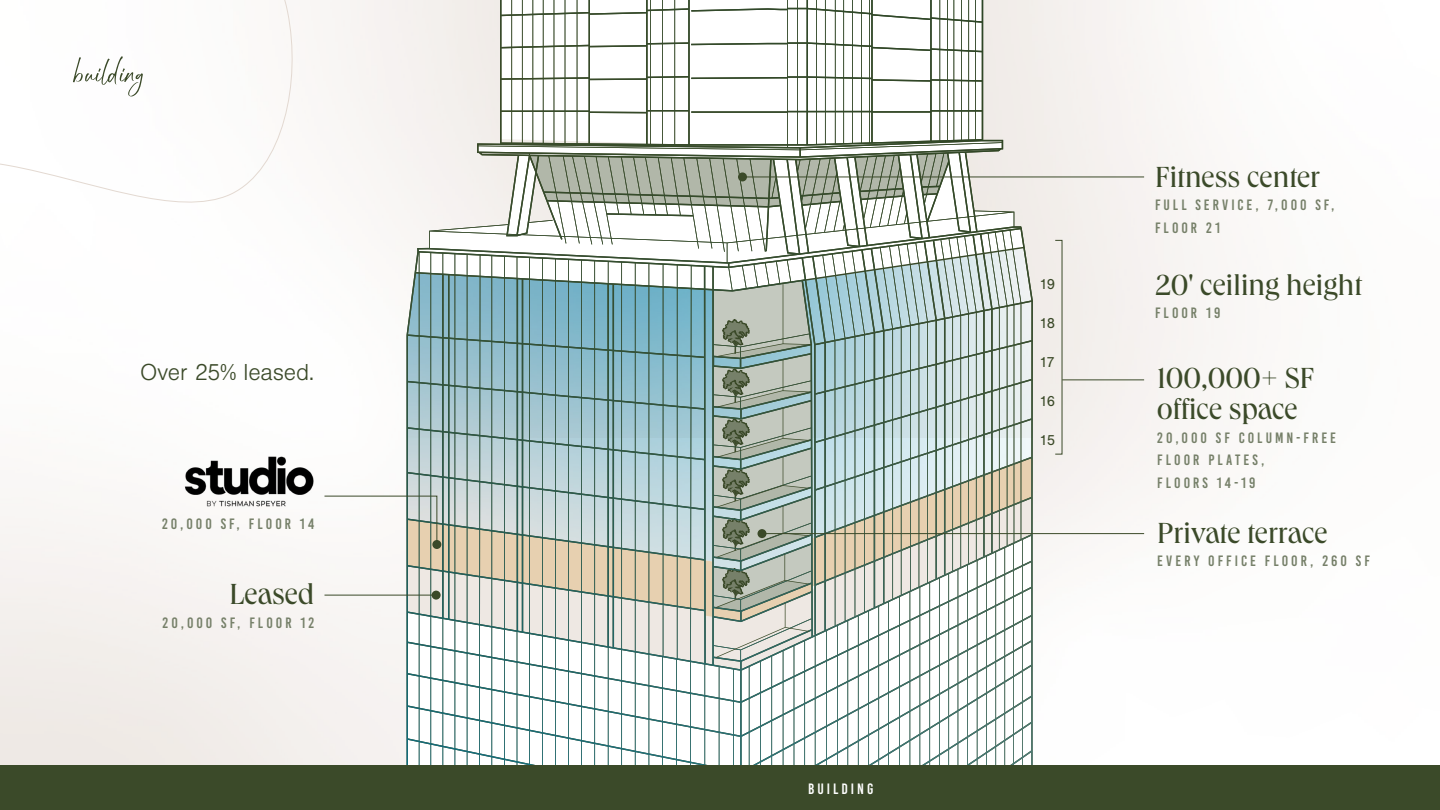
<style>
.page{position:relative;width:1440px;height:810px;background:#fff}
.page>*{position:absolute;margin:0;border:0;box-sizing:border-box;transform-origin:0 0}
.t1{font:53.03px "Hightlight";color:#3b4a29}
.t2{font:30px/31.5px "Queens Var";color:#3b4a29}
.t3{font:300 24px "Nimbus San";letter-spacing:-.01em;color:#3b4a29}
.t4{font:15px/22.5px "Bebas Kai";letter-spacing:.205em;color:#768069}
.t5{font:15px "Nimbus San";letter-spacing:-.065em;color:#3b4a29}
.t6{font:15px "Bebas Kai";letter-spacing:.2em;color:#fff}
</style>
<div class="page">
<img style="left:0;top:0;width:1231px;height:765px">
<svg style="left:407px;top:0;width:615px;height:765px"></svg>
<svg style="left:0;top:0;width:302px;height:219px"></svg>
<hr style="left:762px;top:533px;width:382px;height:1px;background:#3b4a29">
<svg style="left:324px;top:141px;width:702px;height:517px"></svg>
<div style="left:432px;top:540px;width:9px;height:9px;background:#3b4a29;border-radius:50%"></div>
<img style="left:182px;top:448px;width:133px;height:60px">
<hr style="left:325px;top:595px;width:111px;height:1px;background:#3b4a29">
<div style="left:432px;top:591px;width:9px;height:9px;background:#3b4a29;border-radius:50%"></div>
<hr style="left:742px;top:177px;width:402px;height:1px;background:#3b4a29">
<div style="left:738px;top:172px;width:9px;height:9px;background:#3b4a29;border-radius:50%"></div>
<hr style="left:1062px;top:380px;width:82px;height:1px;background:#3b4a29">
<div style="left:0;top:765px;width:1440px;height:45px;background:#3b4a29"></div>
<h1 class="t1" style="left:75px;top:51px;width:73px">building</h1>
<h3 class="t3" style="left:140px;top:359px;width:176px">Over 25% leased.</h3>
<p class="t4" style="left:162px;top:512px;width:154px">20,000 SF, FLOOR 14</p>
<h2 class="t2" style="left:229px;top:577px;width:86px">Leased</h2>
<p class="t4" style="left:163px;top:611px;width:153px">20,000 SF, FLOOR 12</p>
<p class="t6" style="left:808px;top:780px;width:67px">BUILDING</p>
<p class="t5" style="left:1040px;top:276px;width:17px">19</p>
<p class="t5" style="left:1040px;top:315px;width:17px">18</p>
<p class="t5" style="left:1040px;top:354px;width:17px">17</p>
<p class="t5" style="left:1040px;top:393px;width:17px">16</p>
<p class="t5" style="left:1040px;top:432px;width:17px">15</p>
<h2 class="t2" style="left:1155px;top:160px;width:167px">Fitness center</h2>
<p class="t4" style="left:1155px;top:194px;width:181px">FULL SERVICE, 7,000 SF,<br>FLOOR 21</p>
<h2 class="t2" style="left:1155px;top:267px;width:209px">20' ceiling height</h2>
<p class="t4" style="left:1155px;top:301px;width:67px">FLOOR 19</p>
<h2 class="t2" style="left:1157px;top:361px;width:159px">100,000+ SF office space</h2>
<p class="t4" style="left:1157px;top:426px;width:180px">20,000 SF COLUMN-FREE<br>FLOOR PLATES,<br>FLOORS 14-19</p>
<h2 class="t2" style="left:1157px;top:516px;width:172px">Private terrace</h2>
<p class="t4" style="left:1157px;top:550px;width:214px">EVERY OFFICE FLOOR, 260 SF</p>
</div>
